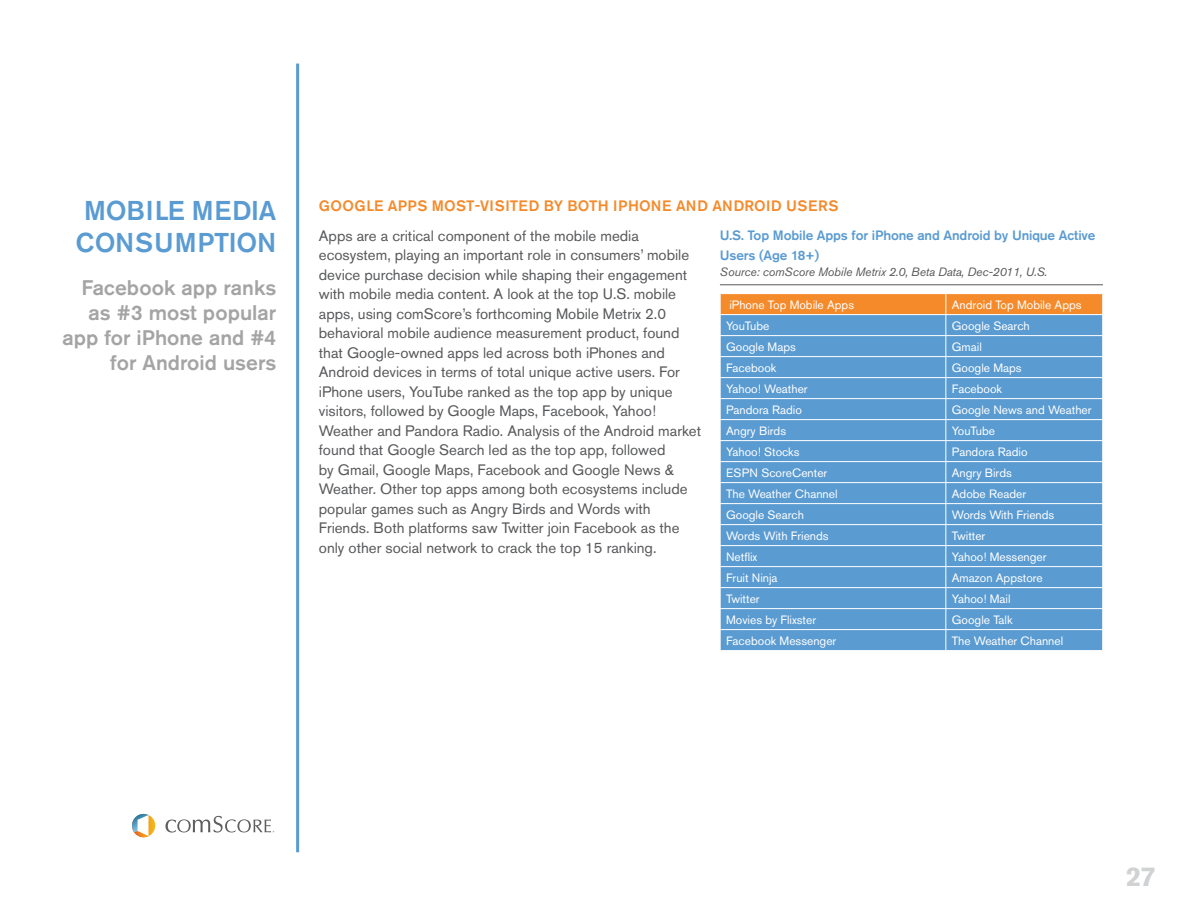
<style>
.page{position:relative;width:1188px;height:918px;background:#fff}
.page>*{position:absolute;margin:0;border:0;box-sizing:border-box;transform-origin:0 0}
.t1{font:500 27px "Akzidenz Grotesk Pro";color:#5a9bd2}
.t2{font:700 27px "Akzidenz Grotesk Pro";color:#d1d2d4}
.t3{font:500 21px/25.2px "Akzidenz Grotesk Pro";color:#a5a4a4;text-align:right}
.t4{font:15px/19.5px "Akzidenz Grotesk Pro";color:#57585a}
.t5{font:500 15px "Akzidenz Grotesk Pro";letter-spacing:.01em;color:#f58a2b}
.t6{font:500 13.5px/19.8px "Akzidenz Grotesk Pro";letter-spacing:-.01em;color:#5a9bd2}
.t7{font:12px "Akzidenz Grotesk Pro";color:#fff}
.t8{font:italic 12px "Akzidenz Grotesk Pro";letter-spacing:-.01em;color:#57585a}
</style>
<div class="page">
<hr style="left:296px;top:64px;width:3px;height:788px;background:#5a9bd2">
<svg style="left:165px;top:816px;width:109px;height:17px"></svg>
<svg style="left:132px;top:814px;width:24px;height:23px"></svg>
<hr style="left:720px;top:285px;width:383px;height:1px;background:#57585a">
<svg style="left:720px;top:294px;width:383px;height:356px;background:#6b9fca"></svg>
<h1 class="t1" style="left:84px;top:193px;width:75px">mo bile</h1>
<p class="t5" style="left:319px;top:196px;width:23px">Google</p>
<p class="t5" style="left:388px;top:196px;width:21px">Apps</p>
<p class="t5" style="left:432px;top:196px;width:24px">Most</p>
<p class="t5" style="left:475px;top:196px;width:15px">-Visited</p>
<p class="t5" style="left:544px;top:196px;width:45px">by both</p>
<p class="t5" style="left:613px;top:196px;width:11px">iphone</p>
<p class="t5" style="left:676px;top:196px;width:12px">and</p>
<p class="t5" style="left:712px;top:196px;width:21px">Android</p>
<p class="t5" style="left:786px;top:196px;width:23px">Users</p>
<h1 class="t1" style="left:192px;top:193px;width:18px">media</h1>
<h1 class="t1" style="left:76px;top:226px;width:19px">consumption</h1>
<h2 class="t3" style="left:62px;top:274px;width:215px">Facebook app ranks as #3 most popular app for iPhone and #4 for Android users</h2>
<p class="t6" style="left:720px;top:225px;width:377px">U.S. Top Mobile Apps for iPhone and Android by Unique Active<br>Users (Age 18+)</p>
<p class="t8" style="left:720px;top:264px;width:329px">Source: comScore Mobile Metrix 2.0, Beta Data, Dec-2011, U.S.</p>
<p class="t7" style="left:729px;top:297px;width:126px">iPhone Top Mobile Apps</p>
<p class="t7" style="left:952px;top:297px;width:131px">Android Top Mobile Apps</p>
<p class="t7" style="left:726px;top:318px;width:45px">YouTube</p>
<p class="t7" style="left:952px;top:318px;width:79px">Google Search</p>
<p class="t7" style="left:726px;top:339px;width:71px">Google Maps</p>
<p class="t7" style="left:952px;top:339px;width:31px">Gmail</p>
<p class="t7" style="left:726px;top:360px;width:52px">Facebook</p>
<p class="t7" style="left:952px;top:360px;width:71px">Google Maps</p>
<p class="t7" style="left:726px;top:381px;width:83px">Yahoo! Weather</p>
<p class="t7" style="left:952px;top:381px;width:52px">Facebook</p>
<p class="t7" style="left:726px;top:402px;width:77px">Pandora Radio</p>
<p class="t7" style="left:952px;top:402px;width:141px">Google News and Weather</p>
<p class="t7" style="left:726px;top:423px;width:61px">Angry Birds</p>
<p class="t7" style="left:952px;top:423px;width:45px">YouTube</p>
<p class="t7" style="left:726px;top:444px;width:75px">Yahoo! Stocks</p>
<p class="t7" style="left:952px;top:444px;width:77px">Pandora Radio</p>
<p class="t7" style="left:726px;top:465px;width:103px">ESPN ScoreCenter</p>
<p class="t7" style="left:952px;top:465px;width:62px">Angry Birds</p>
<p class="t7" style="left:726px;top:486px;width:113px">The Weather Channel</p>
<p class="t7" style="left:952px;top:486px;width:76px">Adobe Reader</p>
<p class="t7" style="left:726px;top:507px;width:79px">Google Search</p>
<p class="t7" style="left:952px;top:507px;width:104px">Words With Friends</p>
<p class="t7" style="left:726px;top:528px;width:104px">Words With Friends</p>
<p class="t7" style="left:952px;top:528px;width:35px">Twitter</p>
<p class="t7" style="left:726px;top:549px;width:33px">Netflix</p>
<p class="t7" style="left:952px;top:549px;width:96px">Yahoo! Messenger</p>
<p class="t7" style="left:726px;top:570px;width:53px">Fruit Ninja</p>
<p class="t7" style="left:952px;top:570px;width:93px">Amazon Appstore</p>
<p class="t7" style="left:726px;top:591px;width:35px">Twitter</p>
<p class="t7" style="left:952px;top:591px;width:60px">Yahoo! Mail</p>
<p class="t7" style="left:726px;top:612px;width:91px">Movies by Flixster</p>
<p class="t7" style="left:952px;top:612px;width:62px">Google Talk</p>
<p class="t7" style="left:726px;top:633px;width:112px">Facebook Messenger</p>
<p class="t7" style="left:952px;top:633px;width:113px">The Weather Channel</p>
<p class="t4" style="left:319px;top:226px;width:384px">Apps are a critical component of the mobile media ecosystem, playing an important role in consumers’ mobile device purchase decision while shaping their engagement with mobile media content. A look at the top U.S. mobile apps, using comScore’s forthcoming Mobile Metrix 2.0 behavioral mobile audience measurement product, found that Google-owned apps led across both iPhones and Android devices in terms of total unique active users. For iPhone users, YouTube ranked as the top app by unique visitors, followed by Google Maps, Facebook, Yahoo!<br>Weather and Pandora Radio. Analysis of the Android market found that Google Search led as the top app, followed<br>by Gmail, Google Maps, Facebook and Google News &amp; Weather. Other top apps among both ecosystems include popular games such as Angry Birds and Words with Friends. Both platforms saw Twitter join Facebook as the only other social network to crack the top 15 ranking.</p>
<h1 class="t2" style="left:1126px;top:859px;width:31px">27</h1>
</div>
